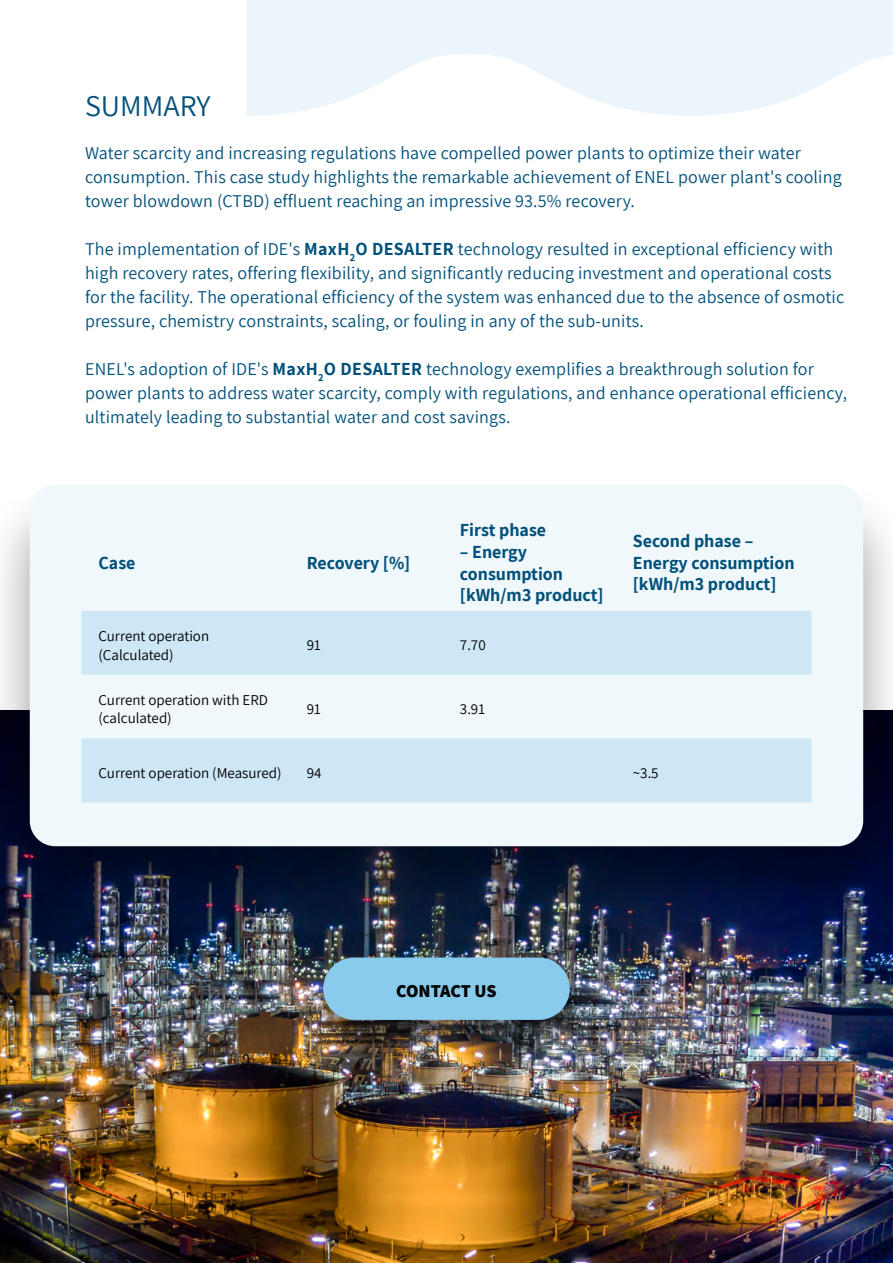
<style>
.page{position:relative;width:893px;height:1263px;background:#fff}
.page>*{position:absolute;margin:0;border:0;box-sizing:border-box;transform-origin:0 0}
.t1{font:30px "Assistant";color:#00507a}
.t2{font:18px/24px "Assistant";letter-spacing:.01em;color:#00507a}
.t3{font:700 18px/21.6px "Assistant";color:#00507a}
.t4{font:800 18px "Assistant";letter-spacing:-.01em;color:#000}
.t5{font:15px "Assistant";color:#000}
.t6{font:700 10.5px "Assistant";color:#00507a}
.s1{font-weight:700}
</style>
<div class="page">
<img style="left:0;top:936px;width:893px;height:327px">
<svg style="left:247px;top:0;width:646px;height:116px;fill:#ebf5fb"></svg>
<div style="left:0;top:480px;width:893px;height:456px;background:#000;opacity:.4"></div>
<div style="left:30px;top:485px;width:833px;height:361px;background:#f0f8fc;border-radius:26px"></div>
<svg style="left:81px;top:611px;width:730px;height:191px;fill:#cee7f6"></svg>
<div style="left:314px;top:966px;width:264px;height:79px;background:#000;opacity:.45"></div>
<div style="left:323px;top:957px;width:247px;height:63px;background:#88cbec;border-radius:31px"></div>
<h1 class="t1" style="left:85px;top:85px;width:127px">SUMMARY</h1>
<p class="t2" style="left:85px;top:140px;width:758px">Water scarcity and increasing regulations have compelled power plants to optimize their water consumption. This case study highlights the remarkable achievement of ENEL power plant s' cooling tower blowdown (CTBD) effluent reaching an impressive 93.5% recovery.</p>
<p class="t2" style="left:85px;top:236px;width:761px">The implementation of IDE s' <span class="s1">MaxH O DESALTER</span> technology resulted in exceptional efficiency with high recovery rates, offering flexibility, and significantly reducing investment and operational costs for the facility. The operational efficiency of the system was enhanced due to the absence of osmotic pressure, chemistry constraints, scaling, or fouling in any of the sub-units.</p>
<p class="t6" style="left:350px;top:250px;width:7px">2</p>
<p class="t2" style="left:85px;top:356px;width:764px">ENELs' adoption of IDE s' <span class="s1">MaxH O DESALTER</span> technology exemplifies a breakthrough solution for power plants to address water scarcity, comply with regulations, and enhance operational efficiency, ultimately leading to substantial water and cost savings.</p>
<p class="t6" style="left:318px;top:370px;width:7px">2</p>
<p class="t3" style="left:99px;top:551px;width:39px">Case</p>
<p class="t5" style="left:99px;top:626px;width:112px">Current operation</p>
<p class="t5" style="left:99px;top:644px;width:77px">(Calculated(</p>
<p class="t5" style="left:99px;top:690px;width:171px">Current operation with ERD</p>
<p class="t5" style="left:99px;top:708px;width:75px">(calculated(</p>
<p class="t5" style="left:99px;top:763px;width:185px">Current operation (Measured(</p>
<p class="t3" style="left:307px;top:551px;width:105px">Recovery %] [</p>
<p class="t5" style="left:307px;top:635px;width:16px">91</p>
<p class="t5" style="left:307px;top:699px;width:16px">91</p>
<p class="t5" style="left:307px;top:763px;width:16px">94</p>
<p class="t3" style="left:460px;top:519px;width:88px">First phase</p>
<p class="t3" style="left:460px;top:540px;width:145px">– Energy consumption [kWh m/ 3 product[</p>
<p class="t3" style="left:633px;top:530px;width:163px">Second phase –<br>Energy consumption [kWh m/ 3 product[</p>
<p class="t5" style="left:460px;top:635px;width:27px">7.70</p>
<p class="t5" style="left:460px;top:699px;width:27px">3.91</p>
<p class="t5" style="left:633px;top:763px;width:27px">~3.5</p>
<p class="t4" style="left:396px;top:978px;width:102px">CONTACT US</p>
</div>
